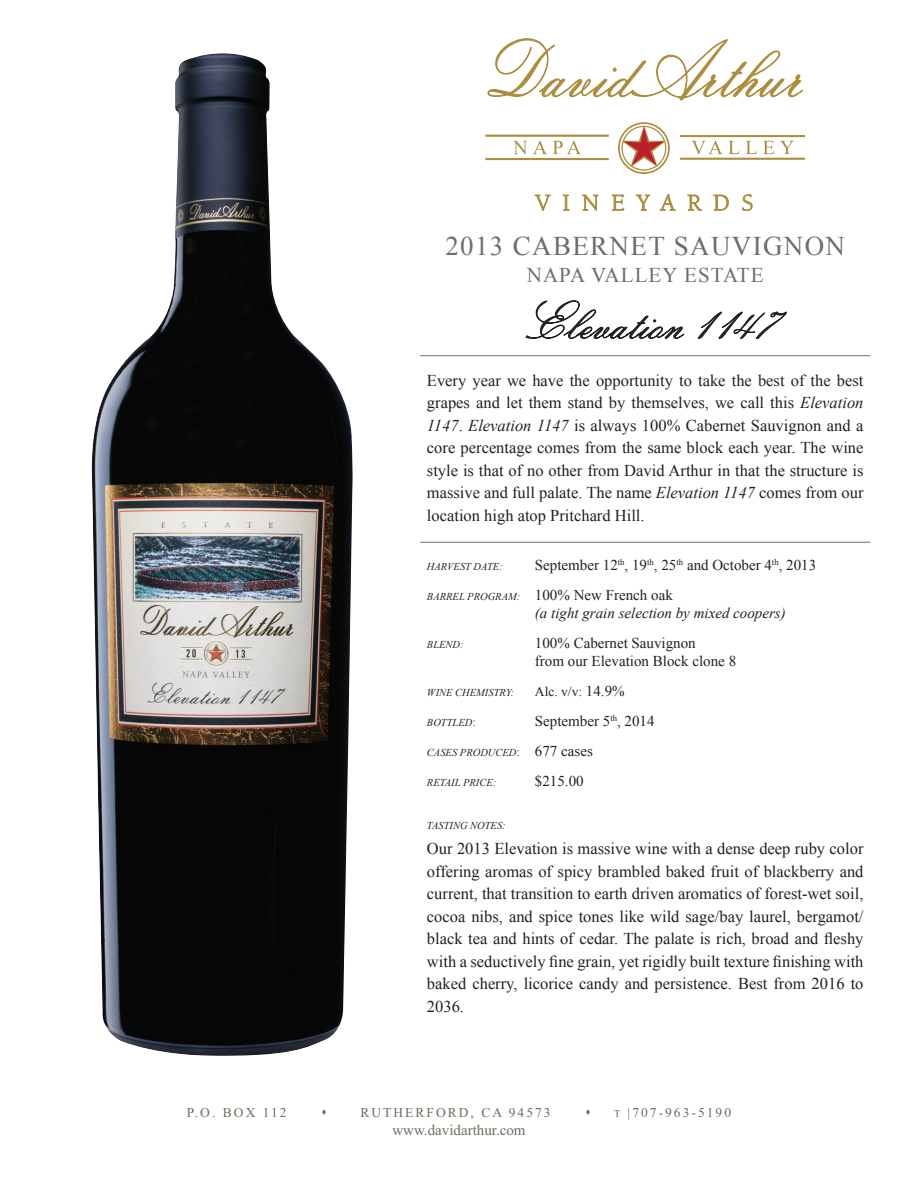
<style>
.page{position:relative;width:918px;height:1188px;background:#fff}
.page>*{position:absolute;margin:0;border:0;box-sizing:border-box;transform-origin:0 0}
.t1{font:57px "Sackers Italian Script";letter-spacing:-.01em;color:#231f20}
.t2{font:27px "Times New Roman";letter-spacing:.05em;color:#6c6d6d}
.t3{font:21px "Times New Roman";letter-spacing:.05em;color:#6c6d6d}
.t4{font:16.5px/22.5px "Times New Roman";color:#231f20;text-align:justify}
.t5{font:15px/30px "Times New Roman";color:#231f20}
.t6{font:italic 15px "Times New Roman";color:#231f20}
.t7{font:15px "Times New Roman";color:#6d6c5e}
.t8{font:13.5px "Times New Roman";letter-spacing:.15em;color:#6d6c5e}
.t9{font:13.5px "Times New Roman";color:#231f20}
.t10{font:italic 10.5px "Times New Roman";color:#231f20}
.s1{font-style:italic}
.s2{font-style:italic;font-size:10.5px}
.s3{font-size:15px}
.s4{font-style:normal;font-size:12px}
.s5{font-style:normal;font-size:15px}
.s6{font-size:10.5px}
</style>
<div class="page">
<hr style="left:420px;top:355px;width:450px;height:1px;background:#6c6d6d">
<hr style="left:420px;top:542px;width:450px;height:1px;background:#6c6d6d">
<svg style="left:525px;top:300px;width:160px;height:39px"></svg>
<svg style="left:697px;top:311px;width:90px;height:28px"></svg>
<svg style="left:487px;top:38px;width:316px;height:63px"></svg>
<div style="left:618px;top:122px;width:52px;height:52px;border:2px solid #ac8d3b;border-radius:50%"></div>
<svg style="left:622px;top:125px;width:44px;height:42px"></svg>
<hr style="left:680px;top:135px;width:125px;height:2px;background:#ac8d3b">
<hr style="left:680px;top:158px;width:125px;height:2px;background:#ac8d3b">
<hr style="left:486px;top:135px;width:123px;height:2px;background:#ac8d3b">
<hr style="left:486px;top:158px;width:123px;height:2px;background:#ac8d3b">
<svg style="left:513px;top:141px;width:14px;height:13px"></svg>
<svg style="left:533px;top:140px;width:14px;height:14px"></svg>
<svg style="left:553px;top:140px;width:28px;height:14px"></svg>
<svg style="left:692px;top:140px;width:48px;height:14px"></svg>
<svg style="left:746px;top:141px;width:11px;height:13px"></svg>
<svg style="left:763px;top:141px;width:11px;height:13px"></svg>
<svg style="left:780px;top:141px;width:14px;height:13px"></svg>
<svg style="left:535px;top:195px;width:15px;height:16px"></svg>
<svg style="left:563px;top:195px;width:6px;height:16px"></svg>
<svg style="left:582px;top:195px;width:16px;height:16px"></svg>
<svg style="left:612px;top:195px;width:12px;height:16px"></svg>
<svg style="left:636px;top:195px;width:14px;height:16px"></svg>
<svg style="left:660px;top:194px;width:15px;height:17px"></svg>
<svg style="left:688px;top:195px;width:14px;height:16px"></svg>
<svg style="left:714px;top:195px;width:15px;height:16px"></svg>
<svg style="left:742px;top:194px;width:10px;height:17px"></svg>
<img style="left:92px;top:53px;width:261px;height:1003px">
<h2 class="t2" style="left:445px;top:228px;width:401px">2013 CABERNET SAUVIGNON</h2>
<p class="t3" style="left:527px;top:261px;width:238px">NAPA VALLEY ESTATE</p>
<h1 class="t1" style="left:515px;top:286px;width:262px">Elevation 1147</h1>
<p class="t4" style="left:427px;top:369px;width:438px">Every year we have the opportunity to take the best of the best grapes and let them stand by themselves, we call this <span class="s1">Elevation 1147</span>. <span class="s1">Elevation 1147</span> is always 100% Cabernet Sauvignon and a core percentage comes from the same block each year. The wine style is that of no other from David Arthur in that the structure is massive and full palate. The name <span class="s1">Elevation 1147</span> comes from our location high atop Pritchard Hill.</p>
<p class="t10" style="left:427px;top:559px;width:77px">HARVEST DATE:</p>
<p class="t5" style="left:427px;top:549px;width:391px;text-indent:108px">September 12<sup>th</sup>, 19<sup>th</sup>, 25<sup>th</sup> and October 4<sup>th</sup>, 2013<br><span class="s2">BARREL PROGRAM:</span> 100% New French oak</p>
<p class="t6" style="left:535px;top:602px;width:252px">(a tight grain selection by mixed coopers)</p>
<p class="t10" style="left:427px;top:637px;width:38px">BLEND:</p>
<p class="t5" style="left:535px;top:633px;width:203px;line-height:18px">100% Cabernet Sauvignon<br>from our Elevation Block clone 8</p>
<p class="t10" style="left:427px;top:685px;width:89px">WINE CHEMISTRY:</p>
<p class="t9" style="left:535px;top:682px;width:91px">Alc. v/v: <span class="s3">14.9%</span></p>
<p class="t10" style="left:427px;top:715px;width:50px">BOTTLED<span class="s4">:</span></p>
<p class="t5" style="left:535px;top:705px;width:121px">September 5<sup>th</sup>, 2014</p>
<p class="t10" style="left:427px;top:745px;width:167px">CASES PRODUCED<span class="s4">:</span> <span class="s5">677 cases</span></p>
<p class="t10" style="left:427px;top:775px;width:71px">RETAIL PRICE:</p>
<p class="t5" style="left:535px;top:765px;width:50px">$215.00</p>
<p class="t10" style="left:427px;top:818px;width:80px">TASTING NOTES:</p>
<p class="t4" style="left:427px;top:837px;width:438px">Our 2013 Elevation is massive wine with a dense deep ruby color offering aromas of spicy brambled baked fruit of blackberry and current, that transition to earth driven aromatics of forest-wet soil, cocoa nibs, and spice tones like wild sage/bay laurel, bergamot/ black tea and hints of cedar. The palate is rich, broad and fleshy with a seductively fine grain, yet rigidly built texture finishing with baked cherry, licorice candy and persistence. Best from 2016 to 2036.</p>
<p class="t8" style="left:187px;top:1103px;width:101px">P.O. BOX 112</p>
<p class="t8" style="left:360px;top:1103px;width:192px">RUTHERFORD, CA 94573</p>
<p class="t8" style="left:614px;top:1103px;width:118px"><span class="s6">T</span> |707-963-5190</p>
<p class="t7" style="left:392px;top:1119px;width:135px">www.davidarthur.com</p>
</div>
